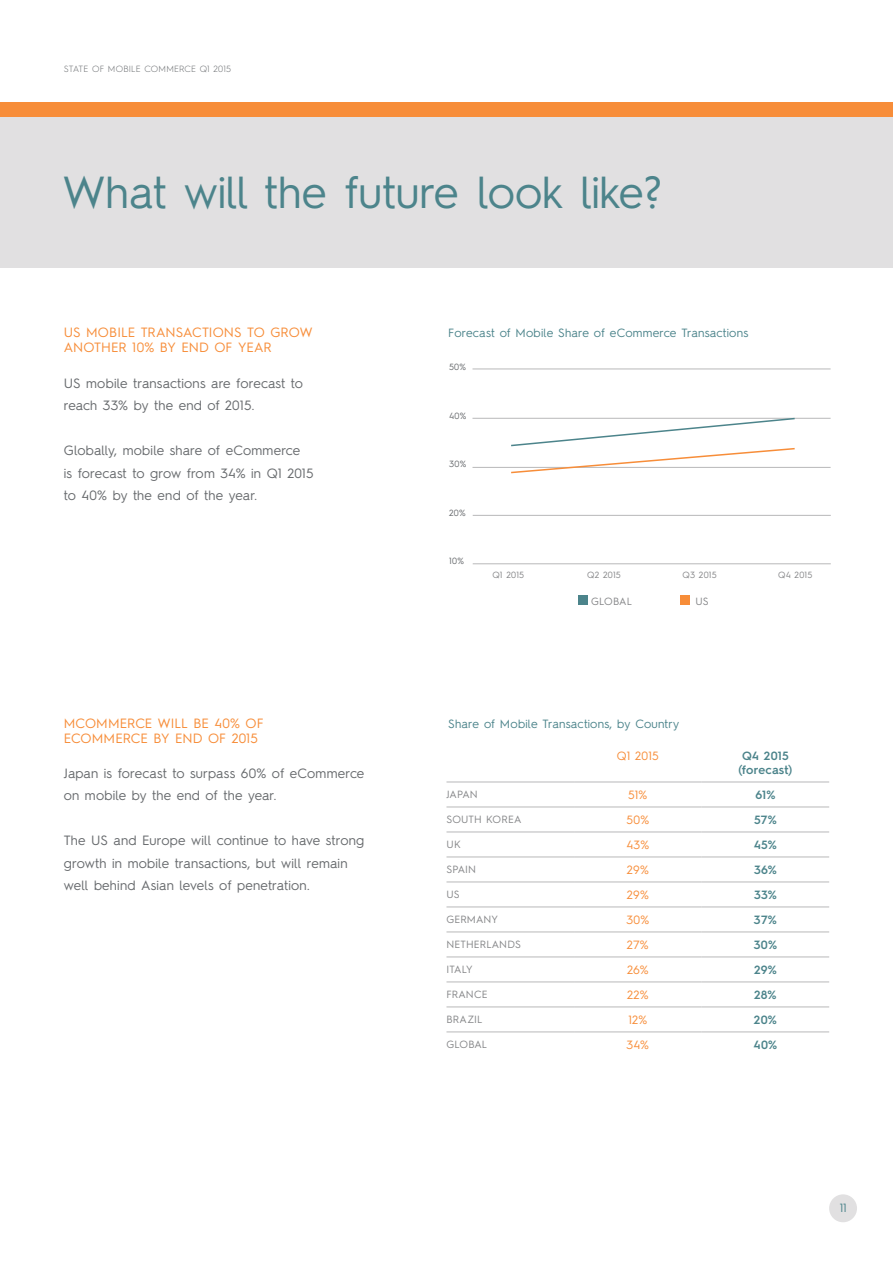
<style>
.page{position:relative;width:893px;height:1263px;background:#fff}
.page>*{position:absolute;margin:0;border:0;box-sizing:border-box;transform-origin:0 0}
.t1{font:45px "Hurme Geometric Sans 2";color:#4c848b}
.t2{font:13.5px/22.5px "Hurme Geometric Sans 2";letter-spacing:.015em;color:#676a6d}
.t3{font:13.5px/15px "Hurme Geometric Sans 2";letter-spacing:.005em;color:#f78d39}
.t4{font:12px "Hurme Geometric Sans 2";letter-spacing:.015em;color:#4c848b}
.t5{font:600 12px/14.4px "Hurme Geometric Sans 2";letter-spacing:.015em;color:#4c848b;text-align:center}
.t6{font:12px "Hurme Geometric Sans 2";letter-spacing:.02em;color:#f78d39}
.t7{font:10.5px "Hurme Geometric Sans 2";letter-spacing:.01em;color:#858688}
.t8{font:300 9px "Hurme Geometric Sans 2";letter-spacing:.02em;color:#676a6d}
.t9{font:9px "Hurme Geometric Sans 2";letter-spacing:.025em;color:#858688}
.t10{font:9px "Hurme Geometric Sans 2";letter-spacing:.035em;color:#676a6d}
</style>
<div class="page">
<div style="left:0;top:117px;width:893px;height:151px;background:#e1e0e1"></div>
<div style="left:0;top:103px;width:893px;height:14px;background:#f78d39"></div>
<div style="left:829px;top:1194px;width:28px;height:28px;background:#e1e0e1;border-radius:50%"></div>
<hr style="left:472px;top:369px;width:359px;height:1px;background:#b8b8b9">
<hr style="left:473px;top:515px;width:358px;height:1px;background:#b8b8b9">
<hr style="left:472px;top:467px;width:359px;height:1px;background:#b8b8b9">
<hr style="left:472px;top:418px;width:359px;height:1px;background:#b8b8b9">
<hr style="left:473px;top:563px;width:358px;height:1px;background:#b8b8b9">
<div style="left:579px;top:596px;width:9px;height:9px;background:#4c848b"></div>
<div style="left:681px;top:596px;width:9px;height:9px;background:#f78d39"></div>
<svg style="left:509px;top:417px;width:287px;height:57px"></svg>
<hr style="left:446px;top:782px;width:128px;height:1px;background:#b8b8b9">
<hr style="left:574px;top:782px;width:128px;height:1px;background:#b8b8b9">
<hr style="left:702px;top:782px;width:127px;height:1px;background:#b8b8b9">
<hr style="left:446px;top:807px;width:128px;height:1px;background:#b8b8b9">
<hr style="left:574px;top:807px;width:128px;height:1px;background:#b8b8b9">
<hr style="left:702px;top:807px;width:127px;height:1px;background:#b8b8b9">
<hr style="left:446px;top:831px;width:128px;height:1px;background:#b8b8b9">
<hr style="left:574px;top:831px;width:128px;height:1px;background:#b8b8b9">
<hr style="left:702px;top:831px;width:127px;height:1px;background:#b8b8b9">
<hr style="left:446px;top:856px;width:128px;height:1px;background:#b8b8b9">
<hr style="left:574px;top:856px;width:128px;height:1px;background:#b8b8b9">
<hr style="left:702px;top:856px;width:127px;height:1px;background:#b8b8b9">
<hr style="left:446px;top:881px;width:128px;height:1px;background:#b8b8b9">
<hr style="left:574px;top:881px;width:128px;height:1px;background:#b8b8b9">
<hr style="left:702px;top:881px;width:127px;height:1px;background:#b8b8b9">
<hr style="left:446px;top:906px;width:128px;height:1px;background:#b8b8b9">
<hr style="left:574px;top:906px;width:128px;height:1px;background:#b8b8b9">
<hr style="left:702px;top:906px;width:127px;height:1px;background:#b8b8b9">
<hr style="left:446px;top:931px;width:128px;height:1px;background:#b8b8b9">
<hr style="left:574px;top:931px;width:128px;height:1px;background:#b8b8b9">
<hr style="left:702px;top:931px;width:127px;height:1px;background:#b8b8b9">
<hr style="left:446px;top:956px;width:128px;height:1px;background:#b8b8b9">
<hr style="left:574px;top:956px;width:128px;height:1px;background:#b8b8b9">
<hr style="left:702px;top:956px;width:127px;height:1px;background:#b8b8b9">
<hr style="left:446px;top:981px;width:128px;height:1px;background:#b8b8b9">
<hr style="left:574px;top:981px;width:128px;height:1px;background:#b8b8b9">
<hr style="left:702px;top:981px;width:127px;height:1px;background:#b8b8b9">
<hr style="left:446px;top:1006px;width:128px;height:1px;background:#b8b8b9">
<hr style="left:574px;top:1006px;width:128px;height:1px;background:#b8b8b9">
<hr style="left:702px;top:1006px;width:127px;height:1px;background:#b8b8b9">
<hr style="left:446px;top:1031px;width:128px;height:1px;background:#b8b8b9">
<hr style="left:574px;top:1031px;width:128px;height:1px;background:#b8b8b9">
<hr style="left:702px;top:1031px;width:127px;height:1px;background:#b8b8b9">
<p class="t8" style="left:64px;top:63px;width:169px">STATE OF MOBILE COMMERCE Q1 2015</p>
<h1 class="t1" style="left:63px;top:160px;width:600px">What will the future look like?</h1>
<p class="t3" style="left:64px;top:324px;width:250px">US MOBILE TRANSACTIONS TO GROW<br>ANOTHER 10% BY END OF YEAR</p>
<p class="t2" style="left:64px;top:371px;width:241px">US mobile transactions are forecast to reach 33% by the end of 2015.</p>
<p class="t2" style="left:64px;top:438px;width:251px">Globally, mobile share of eCommerce<br>is forecast to grow from 34% in Q1 2015 to 40% by the end of the year.</p>
<p class="t3" style="left:64px;top:715px;width:201px">MCOMMERCE WILL BE 40% OF<br>ECOMMERCE BY END OF 2015</p>
<p class="t2" style="left:64px;top:761px;width:302px">Japan is forecast to surpass 60% of eCommerce on mobile by the end of the year.</p>
<p class="t2" style="left:64px;top:828px;width:302px">The US and Europe will continue to have strong growth in mobile transactions, but will remain well behind Asian levels of penetration.</p>
<p class="t4" style="left:448px;top:325px;width:302px">Forecast of Mobile Share of eCommerce Transactions</p>
<p class="t10" style="left:449px;top:360px;width:19px">50%</p>
<p class="t10" style="left:449px;top:409px;width:19px">40%</p>
<p class="t10" style="left:449px;top:458px;width:19px">30%</p>
<p class="t10" style="left:449px;top:506px;width:18px">20%</p>
<p class="t10" style="left:449px;top:555px;width:16px">10%</p>
<p class="t9" style="left:492px;top:569px;width:33px">Q1 2015</p>
<p class="t9" style="left:587px;top:569px;width:35px">Q2 2015</p>
<p class="t9" style="left:683px;top:569px;width:36px">Q3 2015</p>
<p class="t9" style="left:778px;top:569px;width:36px">Q4 2015</p>
<p class="t7" style="left:591px;top:594px;width:42px">GLOBAL</p>
<p class="t7" style="left:695px;top:594px;width:15px">US</p>
<p class="t4" style="left:448px;top:716px;width:232px">Share of Mobile Transactions, by Country</p>
<p class="t6" style="left:617px;top:747px;width:43px">Q1 2015</p>
<p class="t5" style="left:738px;top:748px;width:55px">Q4 2015 (forecast)</p>
<p class="t7" style="left:446px;top:787px;width:33px">JAPAN</p>
<p class="t6" style="left:628px;top:787px;width:21px">51%</p>
<p class="t5" style="left:755px;top:787px;width:21px">61%</p>
<p class="t7" style="left:446px;top:812px;width:76px">SOUTH KOREA</p>
<p class="t6" style="left:626px;top:812px;width:24px">50%</p>
<p class="t5" style="left:754px;top:812px;width:24px">57%</p>
<p class="t7" style="left:446px;top:837px;width:16px">UK</p>
<p class="t6" style="left:627px;top:837px;width:24px">43%</p>
<p class="t5" style="left:754px;top:837px;width:25px">45%</p>
<p class="t7" style="left:446px;top:862px;width:31px">SPAIN</p>
<p class="t6" style="left:627px;top:862px;width:23px">29%</p>
<p class="t5" style="left:754px;top:862px;width:24px">36%</p>
<p class="t7" style="left:446px;top:887px;width:15px">US</p>
<p class="t6" style="left:627px;top:887px;width:23px">29%</p>
<p class="t5" style="left:754px;top:887px;width:24px">33%</p>
<p class="t7" style="left:446px;top:912px;width:53px">GERMANY</p>
<p class="t6" style="left:626px;top:912px;width:24px">30%</p>
<p class="t5" style="left:754px;top:912px;width:24px">37%</p>
<p class="t7" style="left:446px;top:937px;width:76px">NETHERLANDS</p>
<p class="t6" style="left:627px;top:937px;width:23px">27%</p>
<p class="t5" style="left:754px;top:937px;width:25px">30%</p>
<p class="t7" style="left:446px;top:962px;width:28px">ITALY</p>
<p class="t6" style="left:627px;top:962px;width:23px">26%</p>
<p class="t5" style="left:754px;top:962px;width:24px">29%</p>
<p class="t7" style="left:446px;top:987px;width:42px">FRANCE</p>
<p class="t6" style="left:627px;top:987px;width:23px">22%</p>
<p class="t5" style="left:754px;top:987px;width:24px">28%</p>
<p class="t7" style="left:446px;top:1012px;width:37px">BRAZIL</p>
<p class="t6" style="left:628px;top:1012px;width:20px">12%</p>
<p class="t5" style="left:754px;top:1012px;width:24px">20%</p>
<p class="t7" style="left:446px;top:1037px;width:42px">GLOBAL</p>
<p class="t6" style="left:627px;top:1037px;width:24px">34%</p>
<p class="t5" style="left:754px;top:1037px;width:25px">40%</p>
<p class="t4" style="left:840px;top:1200px;width:8px">11</p>
</div>
